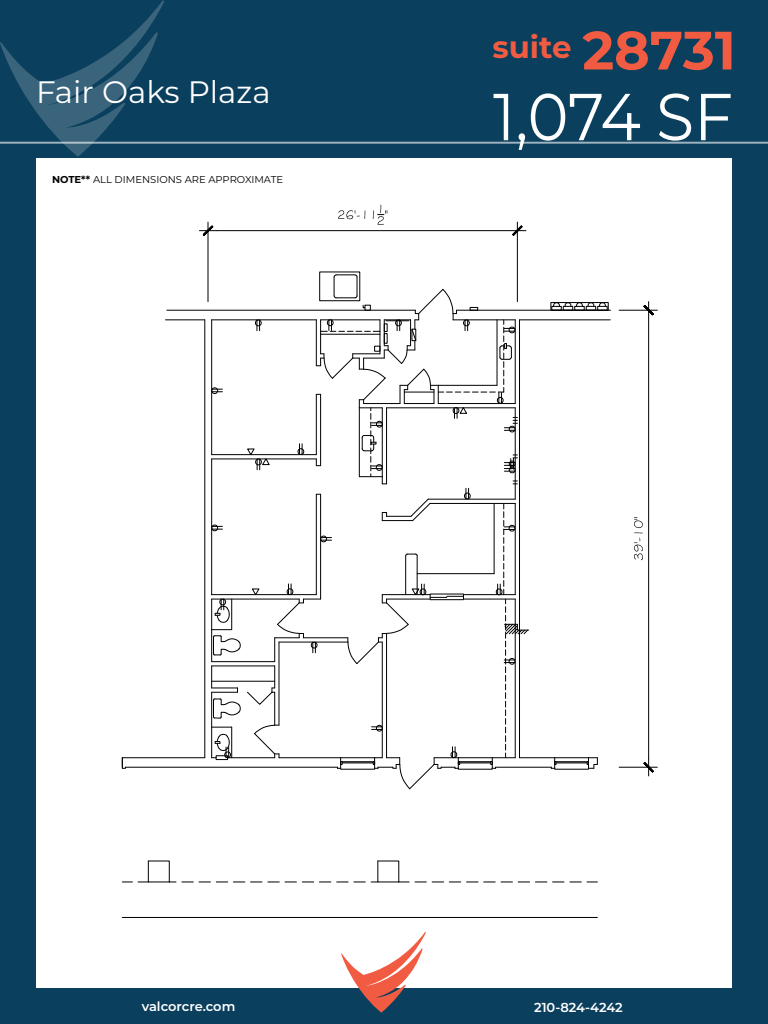
<style>
.page{position:relative;width:768px;height:1024px;background:#fff}
.page>*{position:absolute;margin:0;border:0;box-sizing:border-box;transform-origin:0 0}
.t1{font:66.3px "Montserrat";color:#fff;scale:.93 1}
.t2{font:700 53.9px "Montserrat";color:#f15b42}
.t3{font:31px "Montserrat";color:#fff}
.t4{font:700 30.8px "Montserrat";color:#f15b42}
.t5{font:600 13px "Montserrat";letter-spacing:-.005em;color:#fff}
.t6{font:10px "Montserrat";color:#000}
.s1{font-weight:700}
</style>
<div class="page">
<div style="left:0;top:0;width:768px;height:158px;background:#0a3f5d"></div>
<div style="left:732px;top:36px;width:36px;height:988px;background:#0a3f5d"></div>
<div style="left:0;top:988px;width:768px;height:36px;background:#0a3f5d"></div>
<div style="left:0;top:0;width:36px;height:1012px;background:#0a3f5d"></div>
<svg style="left:341px;top:932px;width:85px;height:81px"></svg>
<svg style="left:0;top:0;width:164px;height:157px"></svg>
<hr style="left:0;top:142px;width:768px;height:2px;background:#fff">
<hr style="left:204px;top:320px;width:1px;height:438px;background:#000">
<hr style="left:456px;top:310px;width:155px;height:1px;background:#000">
<hr style="left:167px;top:310px;width:248px;height:1px;background:#000">
<hr style="left:520px;top:319px;width:90px;height:1px;background:#000">
<hr style="left:165px;top:319px;width:40px;height:1px;background:#000">
<hr style="left:496px;top:767px;width:55px;height:1px;background:#000">
<hr style="left:126px;top:767px;width:211px;height:1px;background:#000">
<hr style="left:122px;top:917px;width:475px;height:1px;background:#000">
<hr style="left:520px;top:757px;width:35px;height:1px;background:#000">
<hr style="left:122px;top:757px;width:83px;height:1px;background:#000">
<div style="left:551px;top:302px;width:57px;height:8px;border:1px solid #000"></div>
<div style="left:597px;top:306px;width:10px;height:4px;border:1px solid #000"></div>
<div style="left:552px;top:306px;width:10px;height:4px;border:1px solid #000"></div>
<svg style="left:553px;top:302px;width:53px;height:8px"></svg>
<svg style="left:138px;top:860px;width:38px;height:23px"></svg>
<svg style="left:216px;top:882px;width:29px;height:1px"></svg>
<svg style="left:302px;top:882px;width:29px;height:1px"></svg>
<svg style="left:371px;top:860px;width:38px;height:23px"></svg>
<svg style="left:432px;top:882px;width:29px;height:1px"></svg>
<svg style="left:518px;top:882px;width:29px;height:1px"></svg>
<hr style="left:517px;top:222px;width:1px;height:80px;background:#000">
<hr style="left:208px;top:222px;width:1px;height:80px;background:#000">
<hr style="left:217px;top:230px;width:309px;height:1px;background:#000">
<svg style="left:512px;top:225px;width:11px;height:11px"></svg>
<svg style="left:199px;top:225px;width:18px;height:11px"></svg>
<svg style="left:338px;top:210px;width:27px;height:9px"></svg>
<svg style="left:373px;top:205px;width:15px;height:20px"></svg>
<svg style="left:587px;top:757px;width:11px;height:12px"></svg>
<hr style="left:556px;top:763px;width:31px;height:1px;background:#000">
<hr style="left:556px;top:761px;width:31px;height:1px;background:#000">
<hr style="left:555px;top:758px;width:34px;height:1px;background:#000">
<svg style="left:551px;top:758px;width:5px;height:11px"></svg>
<svg style="left:122px;top:758px;width:4px;height:11px"></svg>
<hr style="left:619px;top:310px;width:38px;height:1px;background:#000">
<hr style="left:619px;top:767px;width:38px;height:1px;background:#000">
<hr style="left:648px;top:302px;width:1px;height:457px;background:#000">
<svg style="left:643px;top:305px;width:11px;height:11px"></svg>
<svg style="left:643px;top:759px;width:11px;height:17px"></svg>
<svg style="left:634px;top:517px;width:9px;height:43px"></svg>
<svg style="left:211px;top:275px;width:318px;height:515px"></svg>
<div style="left:300px;top:784px;width:79px;height:46px;background:#fff"></div>
<p class="t3" style="left:36px;top:71px;width:236px">Fair Oaks Plaza</p>
<p class="t6" style="left:52px;top:172px;width:233px"><span class="s1">NOTE**</span> ALL DIMENSIONS ARE APPROXIMATE</p>
<p class="t4" style="left:492px;top:25px;width:81px">suite</p>
<p class="t2" style="left:582px;top:12px;width:155px">28731</p>
<p class="t1" style="left:493px;top:71px;width:260px">1,074 SF</p>
<p class="t5" style="left:142px;top:998px;width:95px">valcorcre.com</p>
<p class="t5" style="left:534px;top:998px;width:90px">210-824-4242</p>
</div>
